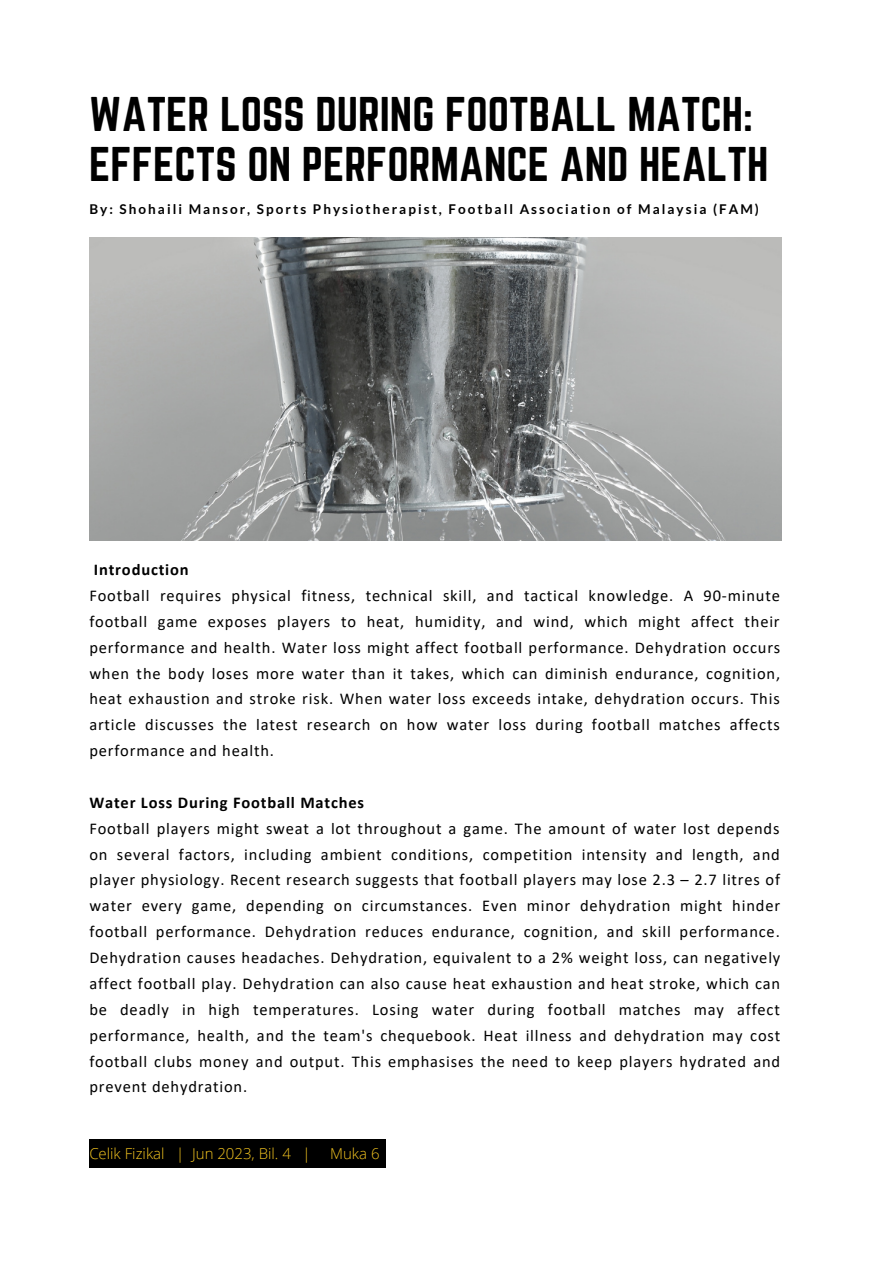
<style>
.page{position:relative;width:893px;height:1264px;background:#fff}
.page>*{position:absolute;margin:0;border:0;box-sizing:border-box;transform-origin:0 0}
.t1{font:42.6px/50.6px "Norwester";color:#000}
.t2{font:16.5px/25.8px "Calibri";letter-spacing:.05em;color:#000;text-align:justify}
.t3{font:700 16.5px "Calibri";letter-spacing:.05em;color:#000}
.t4{font:300 15px "Open Sans";color:#f4c520}
.t5{font:700 13.5px "Lato";letter-spacing:.15em;color:#000}
</style>
<div class="page">
<img style="left:89px;top:238px;width:692px;height:302px">
<div style="left:89px;top:1139px;width:296px;height:28px;background:#000"></div>
<p class="t1" style="left:89px;top:88px;width:680px">WATER LOSS DURING FOOTBALL MATCH:<br>EFFECTS ON PERFORMANCE AND HEALTH</p>
<p class="t5" style="left:89px;top:201px;width:671px">By: Shohaili Mansor, Sports Physiotherapist, Football Association of Malaysia (FAM)</p>
<p class="t3" style="left:94px;top:562px;width:96px">Introduction</p>
<p class="t2" style="left:89px;top:584px;width:692px">Football requires physical fitness, technical skill, and tactical knowledge. A 90-minute football game exposes players to heat, humidity, and wind, which might affect their performance and health. Water loss might affect football performance. Dehydration occurs when the body loses more water than it takes, which can diminish endurance, cognition, heat exhaustion and stroke risk. When water loss exceeds intake, dehydration occurs. This article discusses the latest research on how water loss during football matches affects performance and health.</p>
<p class="t3" style="left:89px;top:795px;width:276px">Water Loss During Football Matches</p>
<p class="t2" style="left:89px;top:816px;width:692px">Football players might sweat a lot throughout a game. The amount of water lost depends on several factors, including ambient conditions, competition intensity and length, and player physiology. Recent research suggests that football players may lose 2.3 – 2.7 litres of water every game, depending on circumstances. Even minor dehydration might hinder football performance. Dehydration reduces endurance, cognition, and skill performance.<br>Dehydration causes headaches. Dehydration, equivalent to a 2% weight loss, can negatively affect football play. Dehydration can also cause heat exhaustion and heat stroke, which can be deadly in high temperatures. Losing water during football matches may affect performance, health, and the team's chequebook. Heat illness and dehydration may cost football clubs money and output. This emphasises the need to keep players hydrated and prevent dehydration.</p>
<p class="t4" style="left:89px;top:1143px;width:223px">Celik Fizikal | Jun 2023, Bil. 4 |</p>
<p class="t4" style="left:330px;top:1143px;width:51px">Muka 6</p>
</div>
